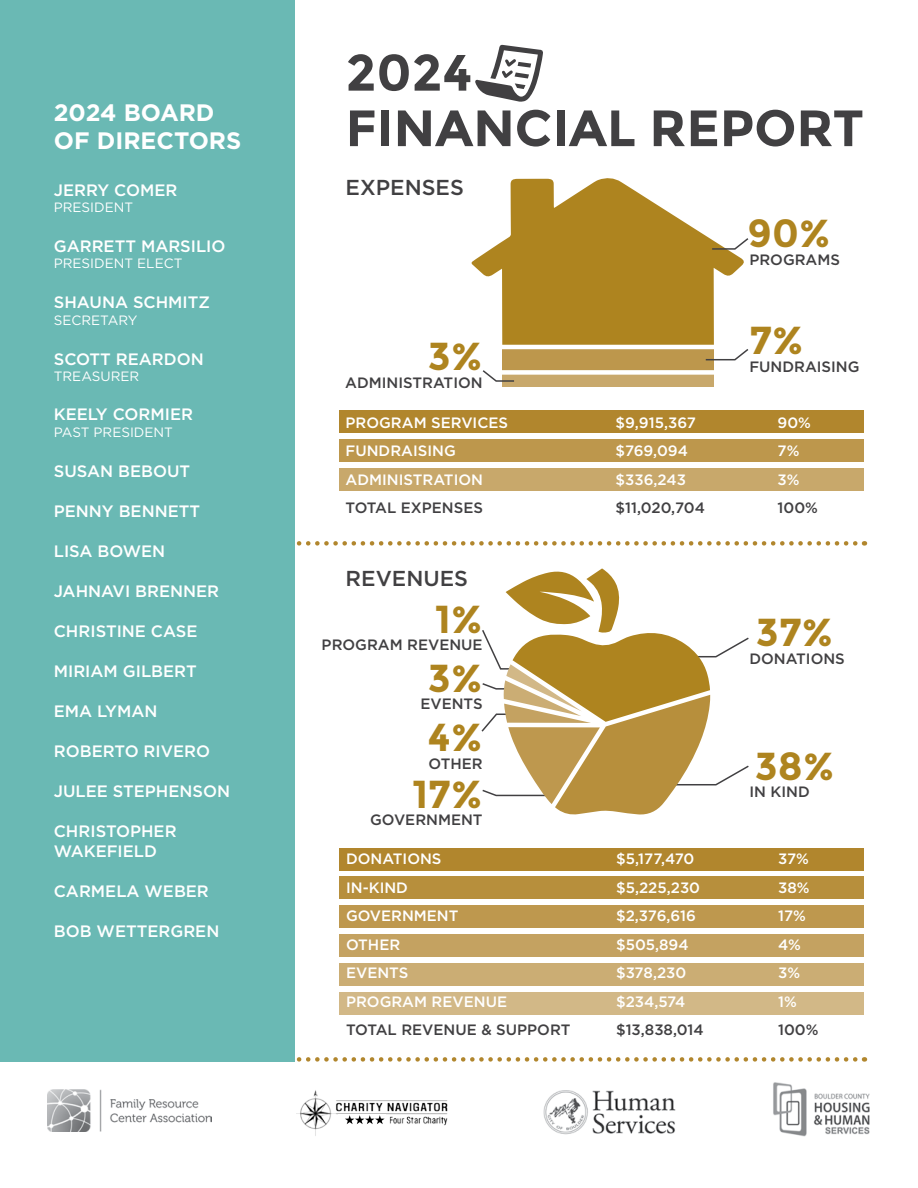
<style>
.page{position:relative;width:918px;height:1188px;background:#fff}
.page>*{position:absolute;margin:0;border:0;box-sizing:border-box;transform-origin:0 0}
.t1{font:700 51px/55.5px "Montserrat";color:#414042}
.t2{font:700 39px/58.3px "Montserrat";color:#ae841f;text-align:center}
.t3{font:700 23.85px/28.5px "Gotham";color:#fff}
.t4{font:500 21.6px "Gotham";color:#414042}
.t5{font:500 16.5px/19.8px "Gotham";color:#fff}
.t6{font:500 15px "Gotham";color:#fff}
.t7{font:500 15px "Gotham";color:#414042}
.t8{font:13.5px "Gotham";color:#fff}
</style>
<div class="page">
<svg style="left:299px;top:541px;width:566px;height:5px"></svg>
<svg style="left:299px;top:1057px;width:566px;height:5px"></svg>
<div style="left:339px;top:410px;width:525px;height:23px;background:#b1862d"></div>
<div style="left:339px;top:848px;width:525px;height:22px;background:#b1862d"></div>
<div style="left:339px;top:934px;width:525px;height:23px;background:#c4a261"></div>
<div style="left:339px;top:439px;width:525px;height:23px;background:#bd974c"></div>
<div style="left:339px;top:877px;width:525px;height:22px;background:#b78f3c"></div>
<div style="left:339px;top:963px;width:525px;height:23px;background:#cbad74"></div>
<div style="left:339px;top:468px;width:525px;height:23px;background:#c8a86b"></div>
<div style="left:339px;top:905px;width:525px;height:23px;background:#be984e"></div>
<div style="left:339px;top:992px;width:525px;height:23px;background:#d2b887"></div>
<div style="left:0;top:0;width:295px;height:1062px;background:#6ab9b4"></div>
<img style="left:47px;top:1089px;width:164px;height:43px">
<img style="left:543px;top:1090px;width:133px;height:45px">
<img style="left:773px;top:1082px;width:97px;height:55px">
<img style="left:296px;top:1090px;width:152px;height:46px">
<div style="left:338px;top:1115px;width:48px;height:11px;background:#fff"></div>
<svg style="left:345px;top:1115px;width:40px;height:9px"></svg>
<svg style="left:475px;top:44px;width:68px;height:58px"></svg>
<svg style="left:471px;top:178px;width:273px;height:167px;fill:#ae841f"></svg>
<div style="left:502px;top:349px;width:212px;height:23px;background:#bd974c"></div>
<div style="left:502px;top:374px;width:212px;height:13px;background:#c8a86b"></div>
<svg style="left:711px;top:237px;width:38px;height:13px"></svg>
<svg style="left:704px;top:349px;width:45px;height:12px"></svg>
<svg style="left:482px;top:370px;width:32px;height:12px"></svg>
<div style="left:496px;top:370px;width:220px;height:5px;background:#fff"></div>
<svg style="left:481px;top:568px;width:268px;height:247px"></svg>
<h3 class="t3" style="left:54px;top:98px;width:189px">2024 BOARD<br>OF DIRECTORS</h3>
<p class="t5" style="left:54px;top:180px;width:125px">JERRY COMER</p>
<p class="t8" style="left:54px;top:199px;width:81px">PRESIDENT</p>
<p class="t5" style="left:54px;top:236px;width:173px">GARRETT MARSILIO</p>
<p class="t8" style="left:54px;top:255px;width:130px">PRESIDENT ELECT</p>
<p class="t5" style="left:54px;top:292px;width:158px">SHAUNA SCHMITZ</p>
<p class="t8" style="left:54px;top:311px;width:85px">SECRETARY</p>
<p class="t5" style="left:54px;top:349px;width:152px">SCOTT REARDON</p>
<p class="t8" style="left:54px;top:367px;width:87px">TREASURER</p>
<p class="t5" style="left:54px;top:404px;width:141px">KEELY CORMIER</p>
<p class="t8" style="left:54px;top:423px;width:121px">PAST PRESIDENT</p>
<p class="t5" style="left:54px;top:461px;width:138px">SUSAN BEBOUT</p>
<p class="t5" style="left:54px;top:501px;width:148px">PENNY BENNETT</p>
<p class="t5" style="left:54px;top:541px;width:113px">LISA BOWEN</p>
<p class="t5" style="left:54px;top:581px;width:167px">JAHNAVI BRENNER</p>
<p class="t5" style="left:54px;top:621px;width:145px">CHRISTINE CASE</p>
<p class="t5" style="left:54px;top:661px;width:144px">MIRIAM GILBERT</p>
<p class="t5" style="left:54px;top:701px;width:105px">EMA LYMAN</p>
<p class="t5" style="left:54px;top:741px;width:158px">ROBERTO RIVERO</p>
<p class="t5" style="left:54px;top:781px;width:178px">JULEE STEPHENSON</p>
<p class="t5" style="left:54px;top:821px;width:124px">CHRISTOPHER<br>WAKEFIELD</p>
<p class="t5" style="left:54px;top:881px;width:157px">CARMELA WEBER</p>
<p class="t5" style="left:54px;top:921px;width:167px">BOB WETTERGREN</p>
<h1 class="t1" style="left:346px;top:45px;width:520px">2024<br>FINANCIAL REPORT</h1>
<h3 class="t4" style="left:346px;top:174px;width:120px">EXPENSES</h3>
<h2 class="t2" style="left:428px;top:327px;width:56px">3%</h2>
<p class="t7" style="left:345px;top:373px;width:139px">ADMINISTRATION</p>
<h2 class="t2" style="left:748px;top:204px;width:85px">90%</h2>
<p class="t7" style="left:749px;top:250px;width:92px">PROGRAMS</p>
<h2 class="t2" style="left:749px;top:312px;width:56px">7%</h2>
<p class="t7" style="left:749px;top:357px;width:112px">FUNDRAISING</p>
<p class="t6" style="left:346px;top:413px;width:164px">PROGRAM SERVICES</p>
<p class="t6" style="left:616px;top:413px;width:82px">$9,915,367</p>
<p class="t6" style="left:778px;top:413px;width:35px">90%</p>
<p class="t6" style="left:346px;top:441px;width:112px">FUNDRAISING</p>
<p class="t6" style="left:616px;top:441px;width:74px">$769,094</p>
<p class="t6" style="left:778px;top:441px;width:23px">7%</p>
<p class="t6" style="left:346px;top:470px;width:139px">ADMINISTRATION</p>
<p class="t6" style="left:616px;top:470px;width:72px">$336,243</p>
<p class="t6" style="left:778px;top:470px;width:24px">3%</p>
<p class="t7" style="left:346px;top:498px;width:139px">TOTAL EXPENSES</p>
<p class="t7" style="left:616px;top:498px;width:91px">$11,020,704</p>
<p class="t7" style="left:778px;top:498px;width:42px">100%</p>
<h3 class="t4" style="left:346px;top:564px;width:124px">REVENUES</h3>
<h2 class="t2" style="left:412px;top:590px;width:72px">1%<br>3%<br>4%<br>17%</h2>
<p class="t7" style="left:322px;top:635px;width:163px">PROGRAM REVENUE</p>
<p class="t7" style="left:420px;top:694px;width:64px">EVENTS</p>
<p class="t7" style="left:429px;top:754px;width:56px">OTHER</p>
<p class="t7" style="left:370px;top:810px;width:114px">GOVERNMENT</p>
<h2 class="t2" style="left:756px;top:604px;width:79px">37%</h2>
<p class="t7" style="left:749px;top:649px;width:97px">DONATIONS</p>
<h2 class="t2" style="left:755px;top:737px;width:82px">38%</h2>
<p class="t7" style="left:749px;top:782px;width:62px">IN KIND</p>
<p class="t6" style="left:346px;top:849px;width:97px">DONATIONS</p>
<p class="t6" style="left:616px;top:849px;width:80px">$5,177,470</p>
<p class="t6" style="left:778px;top:849px;width:32px">37%</p>
<p class="t6" style="left:346px;top:878px;width:63px">IN-KIND</p>
<p class="t6" style="left:616px;top:878px;width:86px">$5,225,230</p>
<p class="t6" style="left:778px;top:878px;width:33px">38%</p>
<p class="t6" style="left:346px;top:906px;width:114px">GOVERNMENT</p>
<p class="t6" style="left:616px;top:906px;width:81px">$2,376,616</p>
<p class="t6" style="left:778px;top:906px;width:29px">17%</p>
<p class="t6" style="left:346px;top:935px;width:56px">OTHER</p>
<p class="t6" style="left:616px;top:935px;width:74px">$505,894</p>
<p class="t6" style="left:778px;top:935px;width:24px">4%</p>
<p class="t6" style="left:346px;top:963px;width:64px">EVENTS</p>
<p class="t6" style="left:616px;top:963px;width:72px">$378,230</p>
<p class="t6" style="left:778px;top:963px;width:24px">3%</p>
<p class="t6" style="left:346px;top:992px;width:163px">PROGRAM REVENUE</p>
<p class="t6" style="left:616px;top:992px;width:71px">$234,574</p>
<p class="t6" style="left:778px;top:992px;width:20px">1%</p>
<p class="t7" style="left:346px;top:1020px;width:226px">TOTAL REVENUE &amp; SUPPORT</p>
<p class="t7" style="left:616px;top:1020px;width:89px">$13,838,014</p>
<p class="t7" style="left:778px;top:1020px;width:42px">100%</p>
</div>
